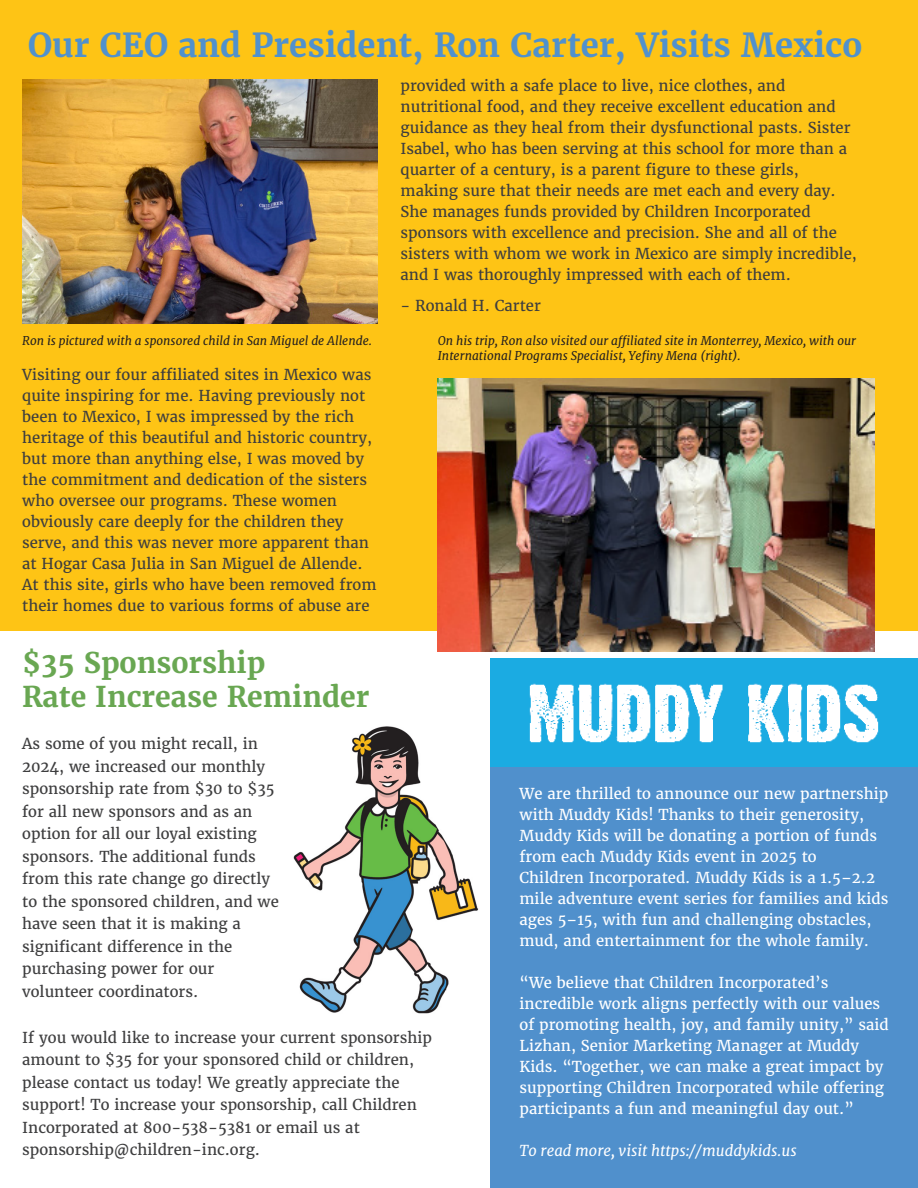
<style>
.page{position:relative;width:918px;height:1188px;background:#fff}
.page>*{position:absolute;margin:0;border:0;box-sizing:border-box;transform-origin:0 0}
.t1{font:700 33px "Merriweather";color:#5091cd}
.t2{font:700 28.5px/34.2px "Merriweather";color:#69a752}
.t3{font:15px/21px "Merriweather";color:#3e3e3f}
.t4{font:15px/21px "Merriweather";color:#fff}
.t5{font:italic 15px "Merriweather";color:#fff}
.t6{font:italic 12px/15px "Merriweather";color:#231f20}
</style>
<div class="page">
<div style="left:0;top:0;width:918px;height:631px;background:#fec415"></div>
<div style="left:490px;top:730px;width:428px;height:458px;background:#5090cc"></div>
<img style="left:293px;top:726px;width:186px;height:288px">
<img style="left:22px;top:80px;width:356px;height:244px">
<img style="left:438px;top:378px;width:437px;height:274px">
<img style="left:490px;top:659px;width:428px;height:108px">
<p class="t1" style="left:28px;top:24px;width:836px">Our CEO and President, Ron Carter, Visits Mexico</p>
<p class="t3" style="left:401px;top:75px;width:458px">provided with a safe place to live, nice clothes, and nutritional food, and they receive excellent education and guidance as they heal from their dysfunctional pasts. Sister Isabel, who has been serving at this school for more than a quarter of a century, is a parent figure to these girls, making sure that their needs are met each and every day.<br>She manages funds provided by Children Incorporated sponsors with excellence and precision. She and all of the sisters with whom we work in Mexico are simply incredible, and I was thoroughly impressed with each of them.</p>
<p class="t3" style="left:401px;top:295px;width:142px">- Ronald H. Carter</p>
<p class="t6" style="left:22px;top:333px;width:351px">Ron is pictured with a sponsored child in San Miguel de Allende.</p>
<p class="t6" style="left:438px;top:333px;width:420px">On his trip, Ron also visited our affiliated site in Monterrey, Mexico, with our<br>International Programs Specialist, Yefiny Mena (right).</p>
<p class="t3" style="left:22px;top:365px;width:356px">Visiting our four affiliated sites in Mexico was quite inspiring for me. Having previously not been to Mexico, I was impressed by the rich heritage of this beautiful and historic country, but more than anything else, I was moved by the commitment and dedication of the sisters who oversee our programs. These women obviously care deeply for the children they serve, and this was never more apparent than at Hogar Casa Julia in San Miguel de Allende.<br>At this site, girls who have been removed from their homes due to various forms of abuse are</p>
<p class="t2" style="left:22px;top:646px;width:349px">$35 Sponsorship<br>Rate Increase Reminder</p>
<p class="t3" style="left:22px;top:733px;width:258px;line-height:22.5px">As some of you might recall, in<br>2024, we increased our monthly sponsorship rate from $30 to $35 for all new sponsors and as an option for all our loyal existing sponsors. The additional funds from this rate change go directly to the sponsored children, and we have seen that it is making a significant difference in the purchasing power for our volunteer coordinators.</p>
<p class="t3" style="left:22px;top:1026px;width:411px;line-height:22.5px">If you would like to increase your current sponsorship amount to $35 for your sponsored child or children, please contact us today! We greatly appreciate the support! To increase your sponsorship, call Children Incorporated at 800-538-5381 or email us at sponsorship@children-inc.org.</p>
<p class="t4" style="left:520px;top:783px;width:370px">We are thrilled to announce our new partnership with Muddy Kids! Thanks to their generosity, Muddy Kids will be donating a portion of funds from each Muddy Kids event in 2025 to<br>Children Incorporated. Muddy Kids is a 1.5–2.2 mile adventure event series for families and kids ages 5–15, with fun and challenging obstacles, mud, and entertainment for the whole family.</p>
<p class="t4" style="left:520px;top:972px;width:371px">“We believe that Children Incorporated’s incredible work aligns perfectly with our values of promoting health, joy, and family unity,” said Lizhan, Senior Marketing Manager at Muddy Kids. “Together, we can make a great impact by supporting Children Incorporated while offering participants a fun and meaningful day out.”</p>
<p class="t5" style="left:520px;top:1141px;width:279px">To read more, visit https://muddykids.us</p>
</div>
